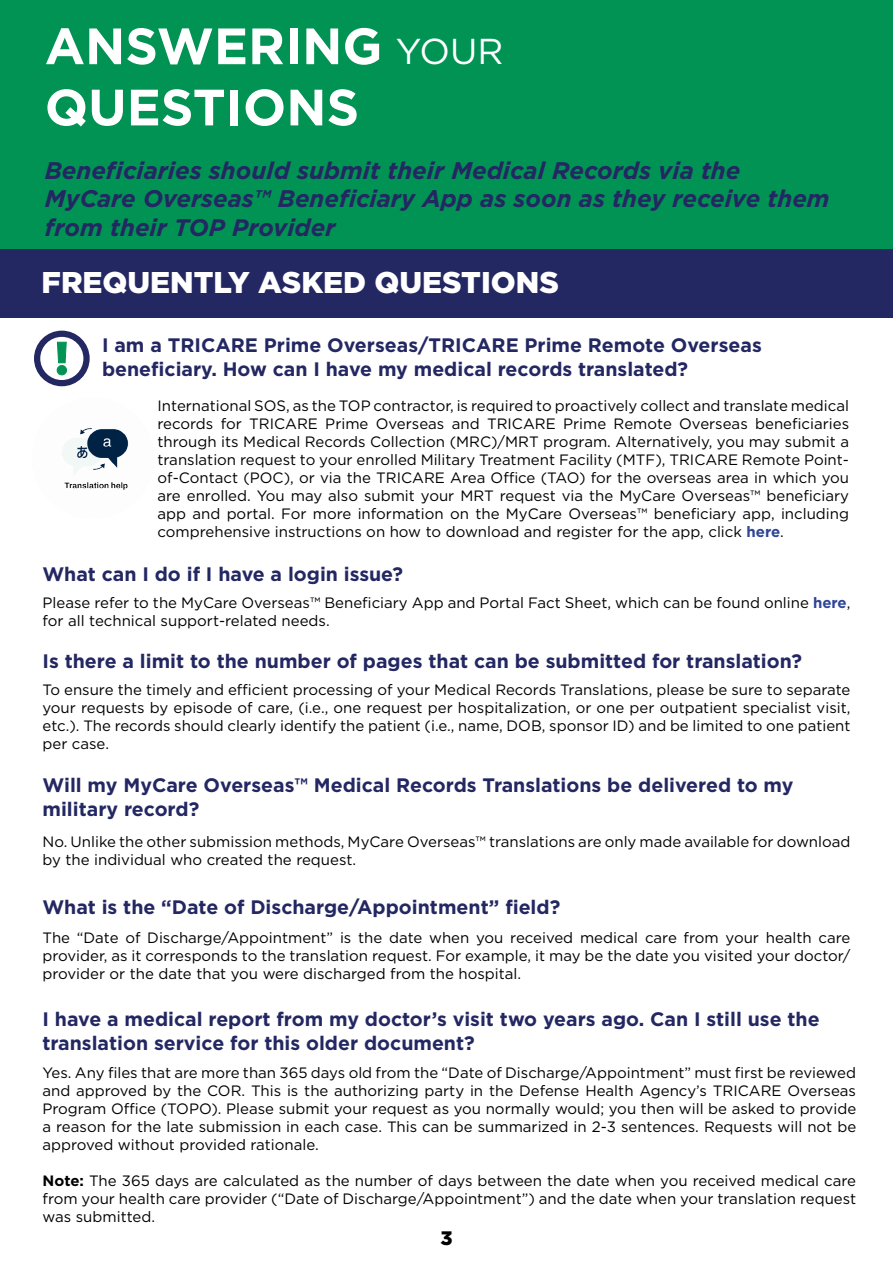
<style>
.page{position:relative;width:893px;height:1263px;background:#fff}
.page>*{position:absolute;margin:0;border:0;box-sizing:border-box;transform-origin:0 0}
.t1{font:700 51px/61.2px "Gotham";color:#fff}
.t2{font:900 30px "Gotham";color:#fff}
.t3{font:italic 700 24px/28.8px "Gotham";color:#232762}
.t4{font:700 19.5px/24px "Gotham";color:#232762}
.t5{font:900 19.5px "Gotham";color:#000}
.t6{font:15px/18px "Gotham";color:#000;text-align:justify}
.s1{font-weight:400;font-size:36px}
.s2{font-weight:700;color:#2f4696}
.s3{font-weight:700}
</style>
<div class="page">
<div style="left:0;top:0;width:893px;height:250px;background:#009354"></div>
<div style="left:0;top:250px;width:893px;height:68px;background:#232762"></div>
<svg style="left:34px;top:331px;width:56px;height:55px"></svg>
<div style="left:57px;top:365px;width:10px;height:10px;background:#009354;border-radius:50%"></div>
<div style="left:57px;top:365px;width:10px;height:10px;border:1px solid #009354;border-radius:50%"></div>
<img style="left:62px;top:428px;width:67px;height:62px">
<h1 class="t1" style="left:45px;top:15px;width:460px">ANSWERING <span class="s1">YOUR<br></span>QUESTIONS</h1>
<h3 class="t3" style="left:45px;top:156px;width:786px">Beneficiaries should submit their Medical Records via the<br>MyCare Overseas™ Beneficiary App as soon as they receive them from their TOP Provider</h3>
<h2 class="t2" style="left:42px;top:262px;width:519px">FREQUENTLY ASKED QUESTIONS</h2>
<h3 class="t4" style="left:102px;top:332px;width:661px">I am a TRICARE Prime Overseas/TRICARE Prime Remote Overseas beneficiary. How can I have my medical records translated?</h3>
<p class="t6" style="left:158px;top:396px;width:693px">International SOS, as the TOP contractor, is required to proactively collect and translate medical records for TRICARE Prime Overseas and TRICARE Prime Remote Overseas beneficiaries through its Medical Records Collection (MRC)/MRT program. Alternatively, you may submit a translation request to your enrolled Military Treatment Facility (MTF), TRICARE Remote Point&shy;of-Contact (POC), or via the TRICARE Area Office (TAO) for the overseas area in which you are enrolled. You may also submit your MRT request via the MyCare Overseas™ beneficiary app and portal. For more information on the MyCare Overseas™ beneficiary app, including comprehensive instructions on how to download and register for the app, click <span class="s2">here</span>.</p>
<h3 class="t4" style="left:43px;top:562px;width:362px">What can I do if I have a login issue?</h3>
<p class="t6" style="left:43px;top:593px;width:809px">Please refer to the MyCare Overseas™ Beneficiary App and Portal Fact Sheet, which can be found online <span class="s2">here</span>, for all technical support-related needs.</p>
<h3 class="t4" style="left:43px;top:649px;width:761px">Is there a limit to the number of pages that can be submitted for translation?</h3>
<p class="t6" style="left:43px;top:680px;width:809px">To ensure the timely and efficient processing of your Medical Records Translations, please be sure to separate your requests by episode of care, (i.e., one request per hospitalization, or one per outpatient specialist visit, etc.). The records should clearly identify the patient (i.e., name, DOB, sponsor ID) and be limited to one patient per case.</p>
<h3 class="t4" style="left:43px;top:773px;width:752px">Will my MyCare Overseas™ Medical Records Translations be delivered to my military record?</h3>
<p class="t6" style="left:43px;top:832px;width:809px">No. Unlike the other submission methods, MyCare Overseas™ translations are only made available for download by the individual who created the request.</p>
<h3 class="t4" style="left:43px;top:895px;width:519px">What is the “Date of Discharge/Appointment” field?</h3>
<p class="t6" style="left:43px;top:928px;width:809px">The “Date of Discharge/Appointment” is the date when you received medical care from your health care provider, as it corresponds to the translation request. For example, it may be the date you visited your doctor/ provider or the date that you were discharged from the hospital.</p>
<h3 class="t4" style="left:43px;top:1007px;width:779px">I have a medical report from my doctor’s visit two years ago. Can I still use the translation service for this older document?</h3>
<p class="t6" style="left:43px;top:1063px;width:815px">Yes. Any files that are more than 365 days old from the “Date of Discharge/Appointment” must first be reviewed and approved by the COR. This is the authorizing party in the Defense Health Agency’s TRICARE Overseas Program Office (TOPO). Please submit your request as you normally would; you then will be asked to provide a reason for the late submission in each case. This can be summarized in 2-3 sentences. Requests will not be approved without provided rationale.</p>
<p class="t6" style="left:43px;top:1171px;width:815px"><span class="s3">Note:</span> The 365 days are calculated as the number of days between the date when you received medical care from your health care provider (“Date of Discharge/Appointment”) and the date when your translation request was submitted.</p>
<h3 class="t5" style="left:440px;top:1224px;width:14px">3</h3>
</div>
